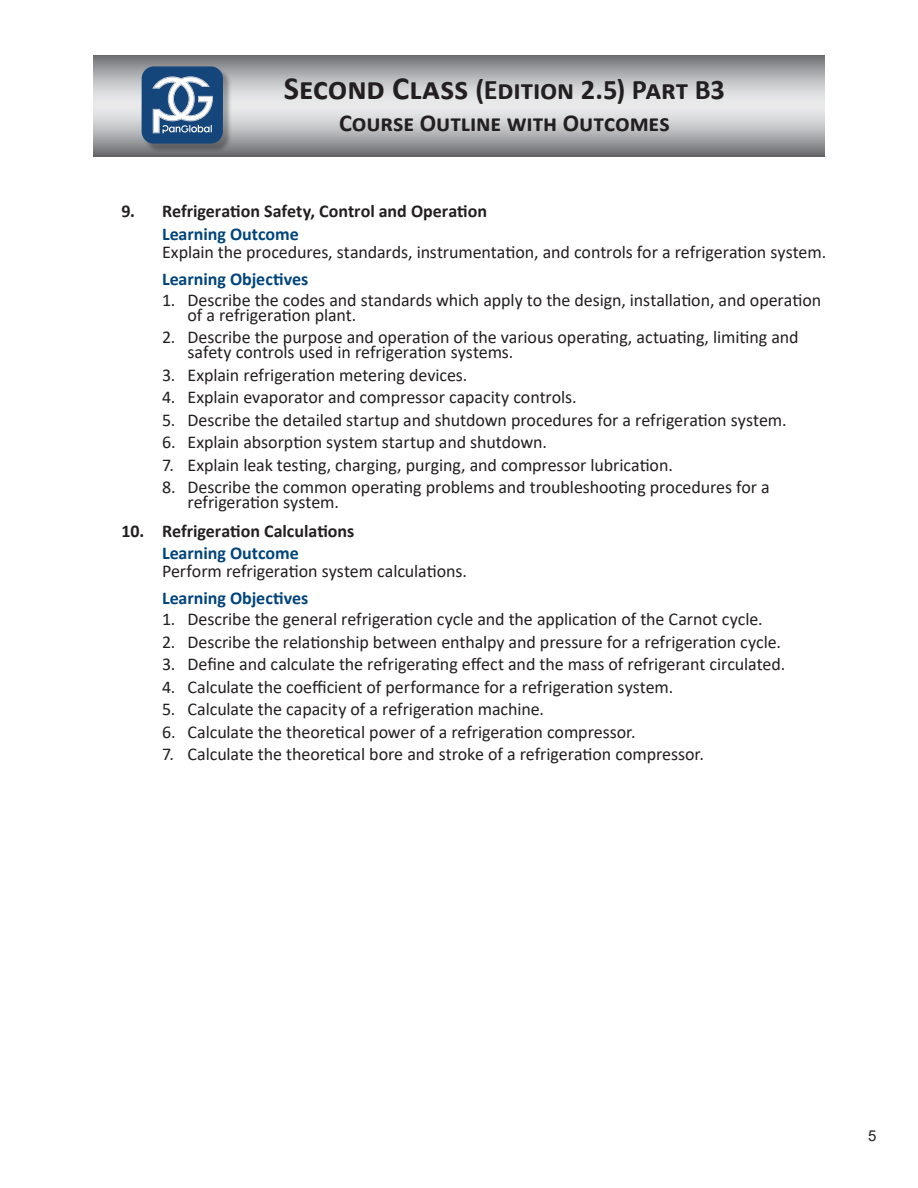
<style>
.page{position:relative;width:918px;height:1188px;background:#fff}
.page>*{position:absolute;margin:0;border:0;box-sizing:border-box;transform-origin:0 0}
.t1{font:700 28.5px "Calibri";letter-spacing:-.005em;color:#231f20}
.t2{font:700 24.3px "Calibri";letter-spacing:-.005em;color:#231f20}
.Outline_-_Objectives{font:18px/15px "Calibri";letter-spacing:-.005em;color:#231f20}
.Outline_-_Outcomes{font:18px "Calibri";letter-spacing:-.005em;color:#231f20}
.Outline_-_Chapter_Ti{font:700 18px "Calibri";color:#231f20}
.Content_-_Outcome_Ti{font:700 18px "Calibri";color:#00447c}
.t3{font:15px "Arial";color:#231f20}
.s1{font-size:32.4px}
</style>
<div class="page">
<svg style="left:93px;top:56px;width:732px;height:100px;background:#b5b6b8"></svg>
<img style="left:142px;top:66px;width:90px;height:85px">
<div style="left:142px;top:66px;width:81px;height:78px;background:#15467b;border-radius:12px"></div>
<svg style="left:152px;top:76px;width:61px;height:57px"></svg>
<h1 class="t1" style="left:284px;top:70px;width:443px"><span class="s1">Second Class</span> (Edition 2.5) Part B3</h1>
<h2 class="t2" style="left:339px;top:105px;width:332px">Course Outline with Outcomes</h2>
<p class="Outline_-_Chapter_Ti" style="left:122px;top:198px;width:367px">9. Refrigeration Safety, Control and Operation</p>
<p class="Content_-_Outcome_Ti" style="left:162px;top:221px;width:138px">Learning Outcome</p>
<p class="Outline_-_Outcomes" style="left:162px;top:239px;width:666px">Explain the procedures, standards, instrumentation, and controls for a refrigeration system.</p>
<p class="Content_-_Outcome_Ti" style="left:162px;top:266px;width:148px">Learning Objectives</p>
<p class="Outline_-_Objectives" style="left:188px;top:292px;width:635px;text-indent:-26px">1. Describe the codes and standards which apply to the design, installation, and operation of a refrigeration plant.</p>
<p class="Outline_-_Objectives" style="left:188px;top:329px;width:613px;text-indent:-26px">2. Describe the purpose and operation of the various operating, actuating, limiting and safety controls used in refrigeration systems.</p>
<p class="Outline_-_Objectives" style="left:162px;top:367px;width:307px">3. Explain refrigeration metering devices.</p>
<p class="Outline_-_Objectives" style="left:162px;top:389px;width:416px">4. Explain evaporator and compressor capacity controls.</p>
<p class="Outline_-_Objectives" style="left:162px;top:412px;width:626px">5. Describe the detailed startup and shutdown procedures for a refrigeration system.</p>
<p class="Outline_-_Objectives" style="left:162px;top:434px;width:386px">6. Explain absorption system startup and shutdown.</p>
<p class="Outline_-_Objectives" style="left:162px;top:457px;width:512px">7. Explain leak testing, charging, purging, and compressor lubrication.</p>
<p class="Outline_-_Objectives" style="left:188px;top:479px;width:584px;text-indent:-26px">8. Describe the common operating problems and troubleshooting procedures for a refrigeration system.</p>
<p class="Outline_-_Chapter_Ti" style="left:122px;top:518px;width:234px">10. Refrigeration Calculations</p>
<p class="Content_-_Outcome_Ti" style="left:162px;top:540px;width:138px">Learning Outcome</p>
<p class="Outline_-_Outcomes" style="left:162px;top:559px;width:307px">Perform refrigeration system calculations.</p>
<p class="Content_-_Outcome_Ti" style="left:162px;top:585px;width:148px">Learning Objectives</p>
<p class="Outline_-_Objectives" style="left:162px;top:611px;width:602px">1. Describe the general refrigeration cycle and the application of the Carnot cycle.</p>
<p class="Outline_-_Objectives" style="left:162px;top:634px;width:620px">2. Describe the relationship between enthalpy and pressure for a refrigeration cycle.</p>
<p class="Outline_-_Objectives" style="left:162px;top:656px;width:625px">3. Define and calculate the refrigerating effect and the mass of refrigerant circulated.</p>
<p class="Outline_-_Objectives" style="left:162px;top:679px;width:513px">4. Calculate the coefficient of performance for a refrigeration system.</p>
<p class="Outline_-_Objectives" style="left:162px;top:701px;width:384px">5. Calculate the capacity of a refrigeration machine.</p>
<p class="Outline_-_Objectives" style="left:162px;top:724px;width:475px">6. Calculate the theoretical power of a refrigeration compressor.</p>
<p class="Outline_-_Objectives" style="left:162px;top:746px;width:544px">7. Calculate the theoretical bore and stroke of a refrigeration compressor.</p>
<p class="t3" style="left:868px;top:1125px;width:10px">5</p>
</div>
